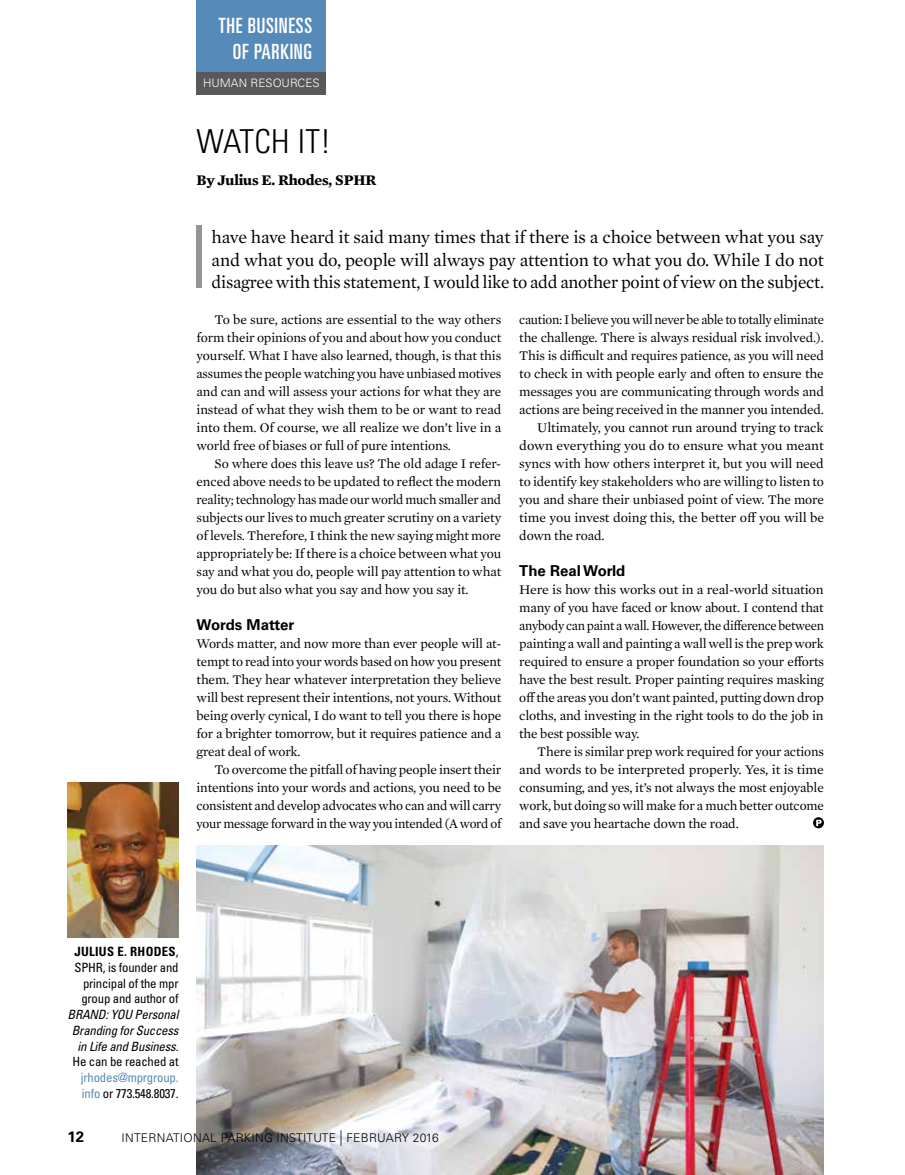
<style>
.page{position:relative;width:905px;height:1175px;background:#fff}
.page>*{position:absolute;margin:0;border:0;box-sizing:border-box;transform-origin:0 0}
.t1{font:300 condensed 87px "Univers LT Std";color:#939598}
.t2{font:300 condensed 33px "Univers LT Std";letter-spacing:.01em;color:#000}
.t3{font:ultra-condensed 21px/25.5px "Univers LT Std";letter-spacing:.035em;color:#fff;text-align:right}
.t4{font:18px/22.5px "Mercury Text G1";letter-spacing:-.015em;color:#000;text-align:justify}
.t5{font:700 15px "Univers LT Std";color:#000}
.t6{font:700 15px "Mercury Text G1";letter-spacing:-.01em;color:#000}
.t7{font:13.5px/18px "Mercury Text G1";letter-spacing:-.015em;color:#000;text-align:justify}
.t8{font:13.5px "Mercury Text G1";letter-spacing:-.015em;color:#000;scale:.96 1}
.t9{font:13.5px "Mercury Text G1";letter-spacing:-.015em;color:#000;scale:1.04 1}
.t10{font:italic condensed 12.75px/15.8px "Univers LT Std";letter-spacing:-.015em;color:#000;text-align:right}
.t11{font:condensed 12.75px/15.8px "Univers LT Std";letter-spacing:-.015em;color:#000;text-align:right}
.t12{font:condensed 12.75px/15.8px "Univers LT Std";letter-spacing:-.015em;color:#568ab8}
.t13{font:300 12px "Univers LT Std";letter-spacing:.02em;color:#000}
.t14{font:300 11.7px "Univers LT Std";letter-spacing:.005em;color:#fff}
.s1{font-weight:700}
.s2{font-style:normal}
.s3{color:#000}
.s4{font-size:15.6px}
</style>
<div class="page">
<div style="left:196px;top:0;width:129px;height:72px;background:#568ab8"></div>
<div style="left:196px;top:72px;width:130px;height:22px;background:#58595b"></div>
<svg style="left:813px;top:817px;width:11px;height:11px"></svg>
<svg style="left:816px;top:819px;width:5px;height:7px"></svg>
<img style="left:68px;top:783px;width:110px;height:155px">
<img style="left:197px;top:845px;width:627px;height:329px">
<h3 class="t3" style="left:218px;top:13px;width:95px">THE BUSINESS<br>OF PARKING</h3>
<p class="t14" style="left:203px;top:76px;width:118px">HUMAN RESOURCES</p>
<p class="t14" style="left:283px;top:76px;width:38px">LEGAL</p>
<h2 class="t2" style="left:196px;top:122px;width:136px">WATCH IT!</h2>
<p class="t6" style="left:196px;top:168px;width:181px">By Julius E. Rhodes, SPHR</p>
<h1 class="t1" style="left:190px;top:205px;width:21px">I</h1>
<p class="t4" style="left:212px;top:225px;width:614px">have have heard it said many times that if there is a choice between what you say and what you do, people will always pay attention to what you do. While I do not disagree with this statement, I would like to add another point of view on the subject.</p>
<p class="t7" style="left:196px;top:310px;width:306px;text-indent:18px">To be sure, actions are essential to the way others form their opinions of you and about how you conduct yourself. What I have also learned, though, is that this assumes the people watching you have unbiased motives and can and will assess your actions for what they are instead of what they wish them to be or want to read into them. Of course, we all realize we don’t live in a world free of biases or full of pure intentions.</p>
<p class="t7" style="left:196px;top:454px;width:306px;text-indent:18px">So where does this leave us? The old adage I refer&shy;enced above needs to be updated to reflect the modern reality; technology has made our world much smaller and subjects our lives to much greater scrutiny on a variety of levels. Therefore, I think the new saying might more appropriately be: If there is a choice between what you say and what you do, people will pay attention to what you do but also what you say and how you say it.</p>
<p class="t5" style="left:196px;top:616px;width:99px">Words Matter</p>
<p class="t7" style="left:196px;top:634px;width:306px">Words matter, and now more than ever people will at&shy;tempt to read into your words based on how you present them. They hear whatever interpretation they believe will best represent their intentions, not yours. Without being overly cynical, I do want to tell you there is hope for a brighter tomorrow, but it requires patience and a great deal of work.</p>
<p class="t7" style="left:196px;top:760px;width:306px;text-indent:18px">To overcome the pitfall of having people insert their intentions into your words and actions, you need to be consistent and develop advocates who can and will carry your message forward in the way you intended (A word of</p>
<p class="t8" style="left:519px;top:310px;width:319px">caution: I believe you will never be able to totally eliminate</p>
<p class="t7" style="left:519px;top:328px;width:306px">the challenge. There is always residual risk involved.).</p>
<p class="t7" style="left:519px;top:346px;width:306px">This is difficult and requires patience, as you will need</p>
<p class="t7" style="left:519px;top:364px;width:306px">to check in with people early and often to ensure the</p>
<p class="t7" style="left:519px;top:382px;width:306px">messages you are communicating through words and</p>
<p class="t7" style="left:519px;top:400px;width:306px">actions are being received in the manner you intended.</p>
<p class="t7" style="left:537px;top:418px;width:288px">Ultimately, you cannot run around trying to track</p>
<p class="t9" style="left:519px;top:436px;width:294px">down everything you do to ensure what you meant</p>
<p class="t7" style="left:519px;top:454px;width:306px">syncs with how others interpret it, but you will need</p>
<p class="t7" style="left:519px;top:472px;width:306px">to identify key stakeholders who are willing to listen to</p>
<p class="t7" style="left:519px;top:490px;width:306px">you and share their unbiased point of view. The more</p>
<p class="t7" style="left:519px;top:508px;width:306px">time you invest doing this, the better off you will be</p>
<p class="t7" style="left:519px;top:526px;width:87px">down the road.</p>
<p class="t5" style="left:519px;top:562px;width:108px">The Real World</p>
<p class="t7" style="left:519px;top:580px;width:306px">Here is how this works out in a real-world situation many of you have faced or know about. I contend that anybody can paint a wall. However, the difference between painting a wall and painting a wall well is the prep work required to ensure a proper foundation so your efforts have the best result. Proper painting requires masking off the areas you don’t want painted, putting down drop cloths, and investing in the right tools to do the job in the best possible way.</p>
<p class="t7" style="left:519px;top:742px;width:306px;text-indent:18px">There is similar prep work required for your actions and words to be interpreted properly. Yes, it is time consuming, and yes, it’s not always the most enjoyable work, but doing so will make for a much better outcome and save you heartache down the road.</p>
<p class="t11" style="left:74px;top:943px;width:106px"><span class="s1">JULIUS E. RHODES</span>,<br>SPHR, is founder and principal of the mpr group and author of</p>
<p class="t10" style="left:68px;top:1006px;width:113px">BRAND: YOU Personal<br>Branding for Success in Life and Business<span class="s2">.<br>He can be reached at</span></p>
<p class="t12" style="left:81px;top:1069px;width:99px">jrhodes@mprgroup. info <span class="s3">or 773.548.8037.</span></p>
<p class="t5" style="left:68px;top:1127px;width:18px">12</p>
<p class="t13" style="left:122px;top:1130px;width:319px">INTERNATIONAL PARKING INSTITUTE <span class="s4">|</span> FEBRUARY 2016</p>
</div>
